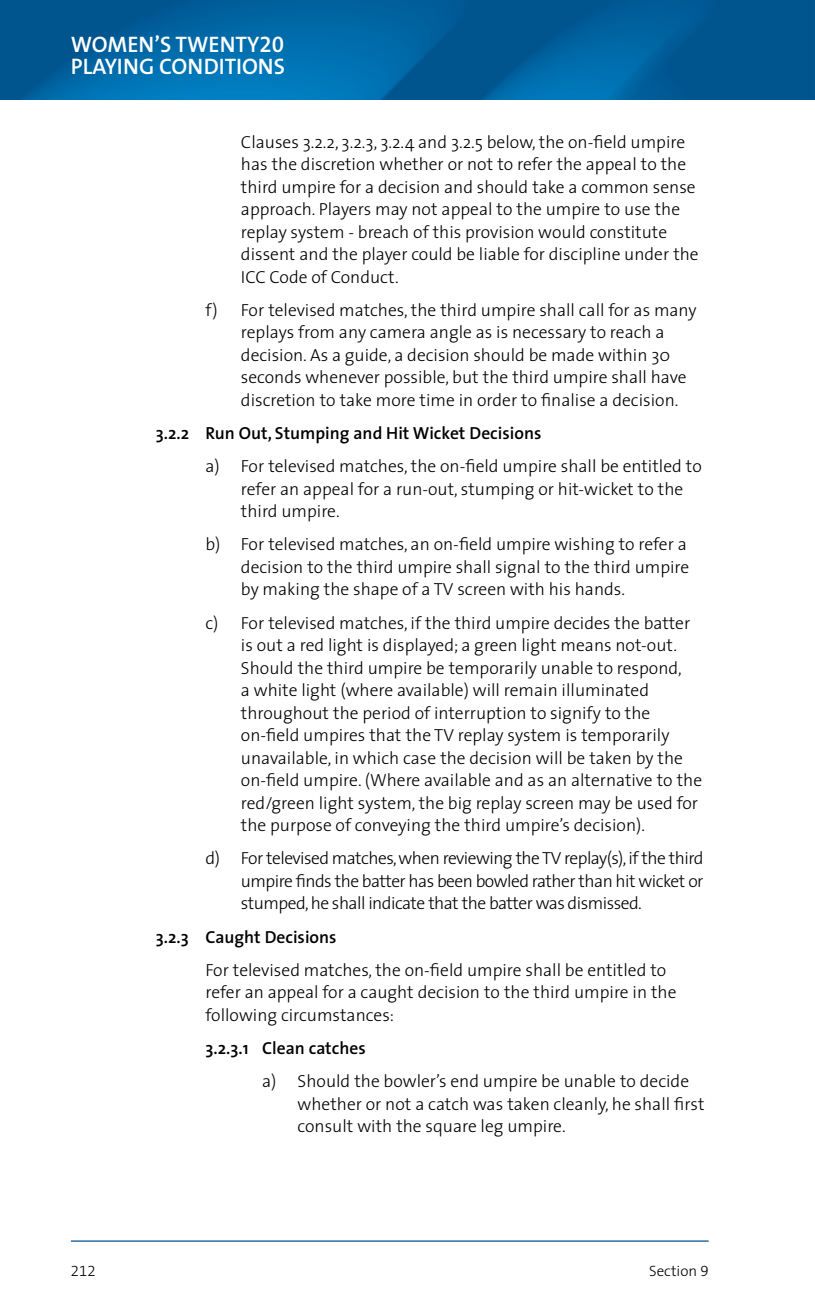
<style>
.page{position:relative;width:815px;height:1312px;background:#fff}
.page>*{position:absolute;margin:0;border:0;box-sizing:border-box;transform-origin:0 0}
.t1{font:600 22.5px/22.5px "The Sans";color:#fff}
.t2{font:300 17.5px/22.5px "The Sans";color:#000}
.t3{font:600 17.5px "The Sans";color:#000}
.t4{font:300 15px "The Sans";color:#000}
.t5{font:15px "The Sans Light Expert";color:#000}
.s1{font-family:"The Sans Semi Bold Expert";font-weight:400}
.s2{font-family:"The Sans Light Expert";font-weight:400}
</style>
<div class="page">
<img style="left:0;top:0;width:815px;height:99px">
<hr style="left:71px;top:1240px;width:638px;height:1px;background:#00548f">
<p class="t1" style="left:71px;top:32px;width:215px">women’s twenty<span class="s1">20<br></span>PLAYING CONDITIONS</p>
<p class="t2" style="left:241px;top:130px;width:459px">Clauses 3.2.2, 3.2.3, 3.2.4 and 3.2.5 below, the on-field umpire has the discretion whether or not to refer the appeal to the third umpire for a decision and should take a common sense approach. Players may not appeal to the umpire to use the replay system - breach of this provision would constitute dissent and the player could be liable for discipline under the ICC Code of Conduct.</p>
<p class="t2" style="left:241px;top:298px;width:457px;text-indent:-35px">f) For televised matches, the third umpire shall call for as many replays from any camera angle as is necessary to reach a decision. As a guide, a decision should be made within 30 seconds whenever possible, but the third umpire shall have discretion to take more time in order to finalise a decision.</p>
<p class="t3" style="left:156px;top:418px;width:387px">3.2.2 Run Out, Stumping and Hit Wicket Decisions</p>
<p class="t2" style="left:241px;top:454px;width:462px;text-indent:-35px">a) For televised matches, the on-field umpire shall be entitled to refer an appeal for a run-out, stumping or hit-wicket to the third umpire.</p>
<p class="t2" style="left:241px;top:532px;width:450px;text-indent:-35px">b) For televised matches, an on-field umpire wishing to refer a decision to the third umpire shall signal to the third umpire by making the shape of a TV screen with his hands.</p>
<p class="t2" style="left:241px;top:610px;width:463px;text-indent:-35px">c) For televised matches, if the third umpire decides the batter is out a red light is displayed; a green light means not-out.<br>Should the third umpire be temporarily unable to respond,<br>a white light (where available) will remain illuminated throughout the period of interruption to signify to the on-field umpires that the TV replay system is temporarily unavailable, in which case the decision will be taken by the on-field umpire. (Where available and as an alternative to the red/green light system, the big replay screen may be used for the purpose of conveying the third umpire’s decision).</p>
<p class="t2" style="left:241px;top:846px;width:464px;text-align:justify;text-indent:-35px">d) For televised matches, when reviewing the TV replay(s), if the third umpire finds the batter has been bowled rather than hit wicket or stumped, he shall indicate that the batter was dismissed.</p>
<p class="t3" style="left:156px;top:921px;width:182px">3.2.3 Caught Decisions</p>
<p class="t2" style="left:206px;top:957px;width:473px">For televised matches, the on-field umpire shall be entitled to refer an appeal for a caught decision to the third umpire in the following circumstances:</p>
<p class="t3" style="left:206px;top:1033px;width:162px">3.2.3.1 Clean catches</p>
<p class="t2" style="left:298px;top:1069px;width:408px;text-indent:-35px">a) Should the bowler’s end umpire be unable to decide whether or not a catch was taken cleanly, he shall first consult with the square leg umpire.</p>
<p class="t5" style="left:71px;top:1258px;width:26px">212</p>
<p class="t4" style="left:649px;top:1258px;width:61px">Section <span class="s2">9</span></p>
</div>
